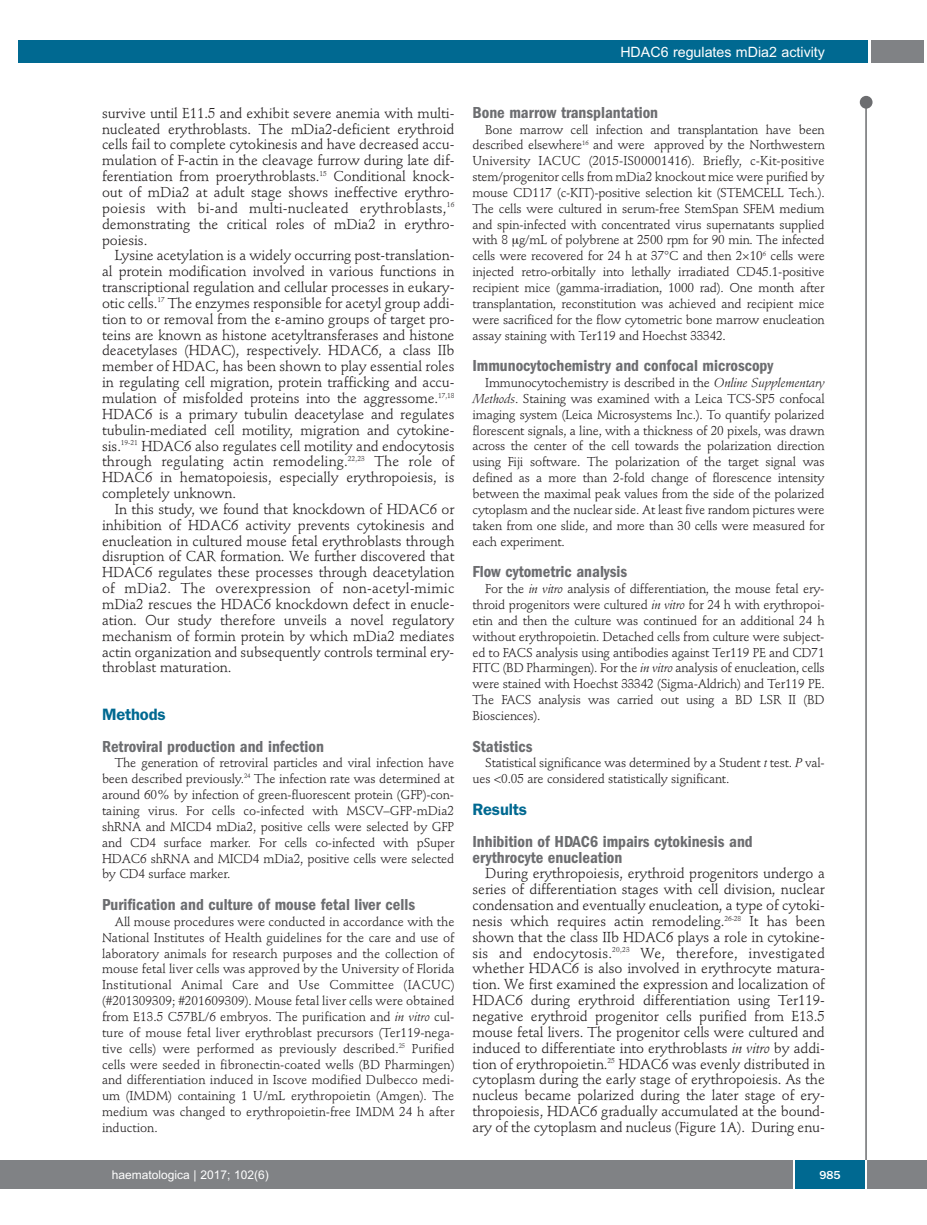
<style>
.page{position:relative;width:927px;height:1225px;background:#fff}
.page>*{position:absolute;margin:0;border:0;box-sizing:border-box;transform-origin:0 0}
.t1{font:600 condensed 16.5px/15.9px "Franklin Gothic";color:#6c6d70}
.t2{font:600 16.5px "Franklin Gothic";letter-spacing:-.01em;color:#006991}
.t3{font:14.25px/15.9px "Stempel Schneidler";letter-spacing:-.005em;color:#231f20;text-align:justify}
.t4{font:14.25px "Arial";color:#fff}
.t5{font:12.75px/15.9px "Stempel Schneidler";letter-spacing:-.015em;color:#231f20;text-align:justify}
.t6{font:12px "Arial";color:#fff}
.t7{font:500 12px "Franklin Gothic";color:#fff}
.s1{font-style:italic}
</style>
<div class="page">
<div style="left:860px;top:96px;width:12px;height:13px;background:#6c6d70;border-radius:50%"></div>
<hr style="left:865px;top:98px;width:2px;height:1062px;background:#6c6d70">
<div style="left:871px;top:40px;width:52px;height:22px;background:#808285"></div>
<div style="left:18px;top:40px;width:849px;height:22px;background:#006991"></div>
<div style="left:17px;top:1160px;width:910px;height:28px;background:#808285"></div>
<div style="left:795px;top:1160px;width:70px;height:28px;background:#006991"></div>
<hr style="left:793px;top:1160px;width:2px;height:28px;background:#fff">
<hr style="left:865px;top:1160px;width:2px;height:28px;background:#fff">
<div style="left:0;top:1160px;width:17px;height:28px;background:#808285"></div>
<p class="t4" style="left:620px;top:44px;width:206px">HDAC6 regulates mDia2 activity</p>
<p class="t3" style="left:102px;top:106px;width:354px">survive until E11.5 and exhibit severe anemia with multi&shy;nucleated erythroblasts. The mDia2-deficient erythroid cells fail to complete cytokinesis and have decreased accu&shy;mulation of F-actin in the cleavage furrow during late dif&shy;ferentiation from proerythroblasts.<sup>15</sup> Conditional knock&shy;out of mDia2 at adult stage shows ineffective erythro&shy;poiesis with bi-and multi-nucleated erythroblasts,<sup>16 </sup>demonstrating the critical roles of mDia2 in erythro&shy;poiesis.</p>
<p class="t3" style="left:102px;top:249px;width:354px;text-indent:13px">Lysine acetylation is a widely occurring post-translation&shy;al protein modification involved in various functions in transcriptional regulation and cellular processes in eukary&shy;otic cells.<sup>17</sup> The enzymes responsible for acetyl group addi&shy;tion to or removal from the -amino groups of target pro&shy;teins are known as histone acetyltransferases and histone deacetylases (HDAC), respectively. HDAC6, a class IIb member of HDAC, has been shown to play essential roles in regulating cell migration, protein trafficking and accu&shy;mulation of misfolded proteins into the aggressome.<sup>17,18<br></sup>HDAC6 is a primary tubulin deacetylase and regulates tubulin-mediated cell motility, migration and cytokine&shy;sis.<sup>19-21</sup> HDAC6 also regulates cell motility and endocytosis through regulating actin remodeling.<sup>22,23</sup> The role of HDAC6 in hematopoiesis, especially erythropoiesis, is completely unknown.</p>
<p class="t3" style="left:102px;top:502px;width:354px;text-indent:13px">In this study, we found that knockdown of HDAC6 or inhibition of HDAC6 activity prevents cytokinesis and enucleation in cultured mouse fetal erythroblasts through disruption of CAR formation. We further discovered that HDAC6 regulates these processes through deacetylation of mDia2. The overexpression of non-acetyl-mimic mDia2 rescues the HDAC6 knockdown defect in enucle&shy;ation. Our study therefore unveils a novel regulatory mechanism of formin protein by which mDia2 mediates actin organization and subsequently controls terminal ery&shy;throblast maturation.</p>
<p class="t2" style="left:102px;top:708px;width:65px">Methods</p>
<p class="t1" style="left:102px;top:739px;width:223px">Retroviral production and infection</p>
<p class="t5" style="left:102px;top:756px;width:354px;text-indent:13px">The generation of retroviral particles and viral infection have been described previously.<sup>24</sup> The infection rate was determined at around 60% by infection of green-fluorescent protein (GFP)-con&shy;taining virus. For cells co-infected with MSCV–GFP-mDia2 shRNA and MICD4 mDia2, positive cells were selected by GFP and CD4 surface marker. For cells co-infected with pSuper HDAC6 shRNA and MICD4 mDia2, positive cells were selected by CD4 surface marker.</p>
<p class="t1" style="left:102px;top:898px;width:315px">Purification and culture of mouse fetal liver cells</p>
<p class="t5" style="left:102px;top:915px;width:354px;text-indent:13px">All mouse procedures were conducted in accordance with the National Institutes of Health guidelines for the care and use of laboratory animals for research purposes and the collection of mouse fetal liver cells was approved by the University of Florida Institutional Animal Care and Use Committee (IACUC) (#201309309; #201609309). Mouse fetal liver cells were obtained from E13.5 C57BL/6 embryos. The purification and <span class="s1">in vitro</span> cul&shy;ture of mouse fetal liver erythroblast precursors (Ter119-nega&shy;tive cells) were performed as previously described.<sup>25</sup> Purified cells were seeded in fibronectin-coated wells (BD Pharmingen) and differentiation induced in Iscove modified Dulbecco medi&shy;um (IMDM) containing 1 U/mL erythropoietin (Amgen). The medium was changed to erythropoietin-free IMDM 24 h after induction.</p>
<p class="t1" style="left:472px;top:106px;width:187px">Bone marrow transplantation</p>
<p class="t5" style="left:472px;top:122px;width:354px;text-indent:13px">Bone marrow cell infection and transplantation have been described elsewhere<sup>16</sup> and were approved by the Northwestern University IACUC (2015-IS00001416). Briefly, c-Kit-positive stem/progenitor cells from mDia2 knockout mice were purified by mouse CD117 (c-KIT)-positive selection kit (STEMCELL Tech.).<br>The cells were cultured in serum-free StemSpan SFEM medium and spin-infected with concentrated virus supernatants supplied with 8 g/mL of polybrene at 2500 rpm for 90 min. The infected cells were recovered for 24 h at 37°C and then 2×10<sup>6</sup> cells were injected retro-orbitally into lethally irradiated CD45.1-positive recipient mice (gamma-irradiation, 1000 rad). One month after transplantation, reconstitution was achieved and recipient mice were sacrificed for the flow cytometric bone marrow enucleation assay staining with Ter119 and Hoechst 33342.</p>
<p class="t1" style="left:472px;top:359px;width:302px">Immunocytochemistry and confocal microscopy</p>
<p class="t5" style="left:472px;top:376px;width:354px;text-indent:13px">Immunocytochemistry is described in the <span class="s1">Online Supplementary Methods</span>. Staining was examined with a Leica TCS-SP5 confocal imaging system (Leica Microsystems Inc.). To quantify polarized florescent signals, a line, with a thickness of 20 pixels, was drawn across the center of the cell towards the polarization direction using Fiji software. The polarization of the target signal was defined as a more than 2-fold change of florescence intensity between the maximal peak values from the side of the polarized cytoplasm and the nuclear side. At least five random pictures were taken from one slide, and more than 30 cells were measured for each experiment.</p>
<p class="t1" style="left:472px;top:565px;width:156px">Flow cytometric analysis</p>
<p class="t5" style="left:472px;top:582px;width:354px;text-indent:13px">For the <span class="s1">in vitro</span> analysis of differentiation, the mouse fetal ery&shy;throid progenitors were cultured <span class="s1">in vitro</span> for 24 h with erythropoi&shy;etin and then the culture was continued for an additional 24 h without erythropoietin. Detached cells from culture were subject&shy;ed to FACS analysis using antibodies against Ter119 PE and CD71<br>FITC (BD Pharmingen). For the <span class="s1">in vitro</span> analysis of enucleation, cells were stained with Hoechst 33342 (Sigma-Aldrich) and Ter119 PE.<br>The FACS analysis was carried out using a BD LSR II (BD Biosciences).</p>
<p class="t1" style="left:472px;top:739px;width:62px">Statistics</p>
<p class="t5" style="left:472px;top:756px;width:354px;text-indent:13px">Statistical significance was determined by a Student <span class="s1">t</span> test. <span class="s1">P</span> val&shy;ues &lt;0.05 are considered statistically significant.</p>
<p class="t2" style="left:472px;top:803px;width:56px">Results</p>
<p class="t1" style="left:472px;top:834px;width:282px">Inhibition of HDAC6 impairs cytokinesis and erythrocyte enucleation</p>
<p class="t3" style="left:472px;top:867px;width:354px;text-indent:13px">During erythropoiesis, erythroid progenitors undergo a series of differentiation stages with cell division, nuclear condensation and eventually enucleation, a type of cytoki&shy;nesis which requires actin remodeling.<sup>26-28</sup> It has been shown that the class IIb HDAC6 plays a role in cytokine&shy;sis and endocytosis.<sup>20,23</sup> We, therefore, investigated whether HDAC6 is also involved in erythrocyte matura&shy;tion. We first examined the expression and localization of HDAC6 during erythroid differentiation using Ter119- negative erythroid progenitor cells purified from E13.5 mouse fetal livers. The progenitor cells were cultured and induced to differentiate into erythroblasts <span class="s1">in vitro</span> by addi&shy;tion of erythropoietin.<sup>25</sup> HDAC6 was evenly distributed in cytoplasm during the early stage of erythropoiesis. As the nucleus became polarized during the later stage of ery&shy;thropoiesis, HDAC6 gradually accumulated at the bound&shy;ary of the cytoplasm and nucleus (Figure 1A). During enu-</p>
<p class="t6" style="left:112px;top:1167px;width:158px">haematologica | 2017; 102(6)</p>
<p class="t7" style="left:819px;top:1167px;width:23px">985</p>
</div>
